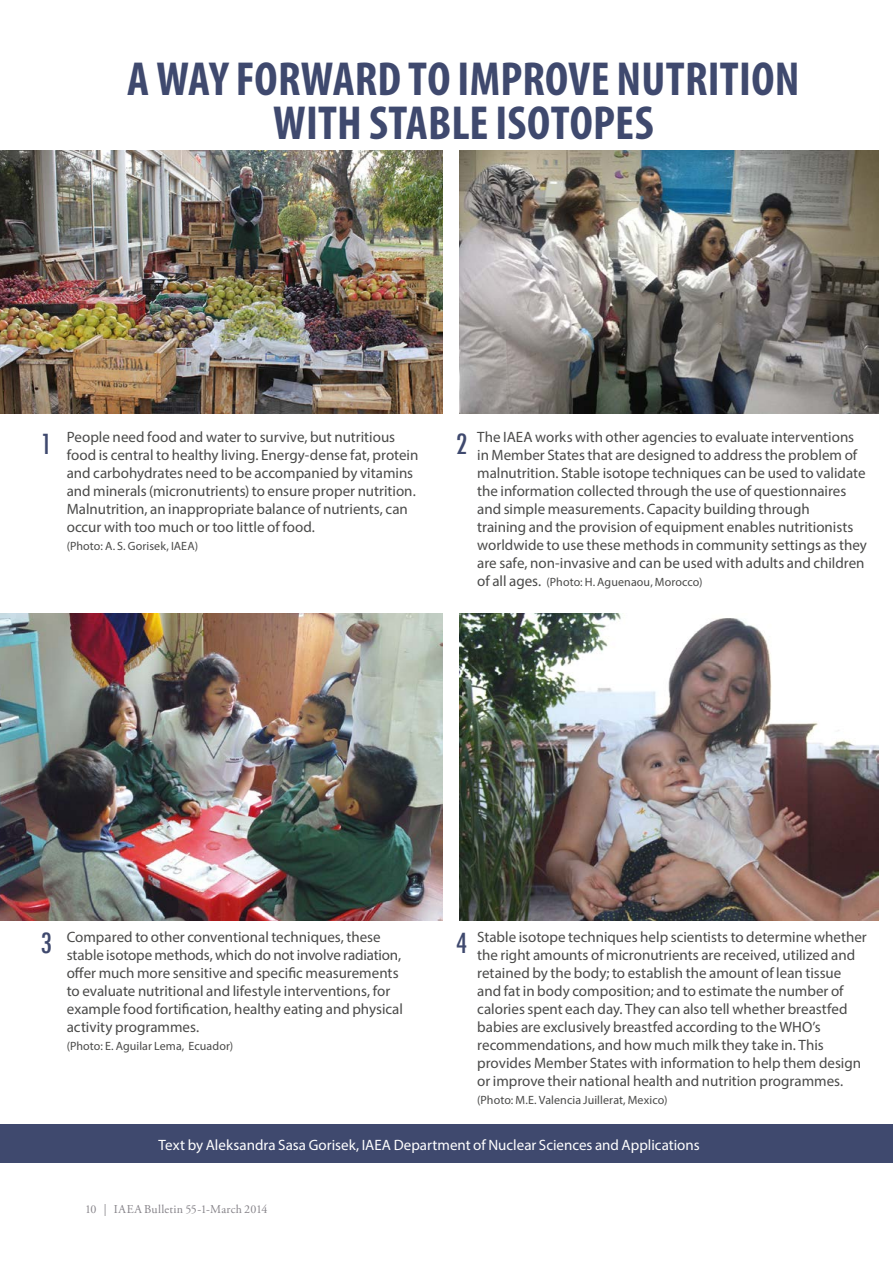
<style>
.page{position:relative;width:893px;height:1263px;background:#fff}
.page>*{position:absolute;margin:0;border:0;box-sizing:border-box;transform-origin:0 0}
.t1{font:700 condensed 48px/43.5px "Myriad Pro";letter-spacing:.005em;color:#3f496e;text-align:center}
.t2{font:500 condensed 27px "Futura";color:#3f496e}
.t3{font:15px/18px "Myriad Pro";color:#4a4a49}
.t4{font:15px "Myriad Pro";color:#fff}
.t5{font:12px "Myriad Pro";letter-spacing:.005em;color:#4a4a49}
.t6{font:12px "Adobe Garamond Pro";letter-spacing:.015em;color:#858288}
.s1{font-size:15px}
</style>
<div class="page">
<img style="left:460px;top:614px;width:419px;height:306px">
<img style="left:0;top:151px;width:442px;height:263px">
<img style="left:0;top:614px;width:442px;height:306px">
<img style="left:460px;top:150px;width:419px;height:264px">
<div style="left:0;top:1125px;width:893px;height:38px;background:#3f496e"></div>
<h1 class="t1" style="left:127px;top:57px;width:674px">A WAY FORWARD TO IMPROVE NUTRITION<br>WITH STABLE ISOTOPES</h1>
<p class="t3" style="left:67px;top:428px;width:353px">People need food and water to survive, but nutritious food is central to healthy living. Energy-dense fat, protein and carbohydrates need to be accompanied by vitamins and minerals (micronutrients) to ensure proper nutrition.<br>Malnutrition, an inappropriate balance of nutrients, can occur with too much or too little of food.</p>
<p class="t5" style="left:67px;top:539px;width:133px">(Photo: A. S. Gorisek, IAEA)</p>
<h2 class="t2" style="left:41px;top:426px;width:13px">1</h2>
<h2 class="t2" style="left:456px;top:426px;width:13px">2</h2>
<p class="t3" style="left:477px;top:428px;width:391px">The IAEA works with other agencies to evaluate interventions in Member States that are designed to address the problem of malnutrition. Stable isotope techniques can be used to validate the information collected through the use of questionnaires and simple measurements. Capacity building through<br>training and the provision of equipment enables nutritionists worldwide to use these methods in community settings as they are safe, non-invasive and can be used with adults and children</p>
<p class="t5" style="left:477px;top:575px;width:227px"><span class="s1">of all ages.</span> (Photo: H. Aguenaou, Morocco)</p>
<p class="t3" style="left:67px;top:928px;width:338px">Compared to other conventional techniques, these stable isotope methods, which do not involve radiation, offer much more sensitive and specific measurements to evaluate nutritional and lifestyle interventions, for example food fortification, healthy eating and physical activity programmes.</p>
<p class="t5" style="left:67px;top:1038px;width:168px">(Photo: E. Aguilar Lema, Ecuador)</p>
<h2 class="t2" style="left:41px;top:926px;width:13px">3</h2>
<h2 class="t2" style="left:456px;top:926px;width:13px">4</h2>
<p class="t3" style="left:477px;top:928px;width:391px">Stable isotope techniques help scientists to determine whether the right amounts of micronutrients are received, utilized and retained by the body; to establish the amount of lean tissue and fat in body composition; and to estimate the number of calories spent each day. They can also tell whether breastfed babies are exclusively breastfed according to the WHO’s recommendations, and how much milk they take in. This provides Member States with information to help them design or improve their national health and nutrition programmes.</p>
<p class="t5" style="left:477px;top:1092px;width:192px">(Photo: M.E. Valencia Juillerat, Mexico)</p>
<p class="t4" style="left:159px;top:1135px;width:543px">Text by Aleksandra Sasa Gorisek, IAEA Department of Nuclear Sciences and Applications</p>
<p class="t6" style="left:85px;top:1201px;width:184px">10 | IAEA Bulletin 55-1-March 2014</p>
</div>
